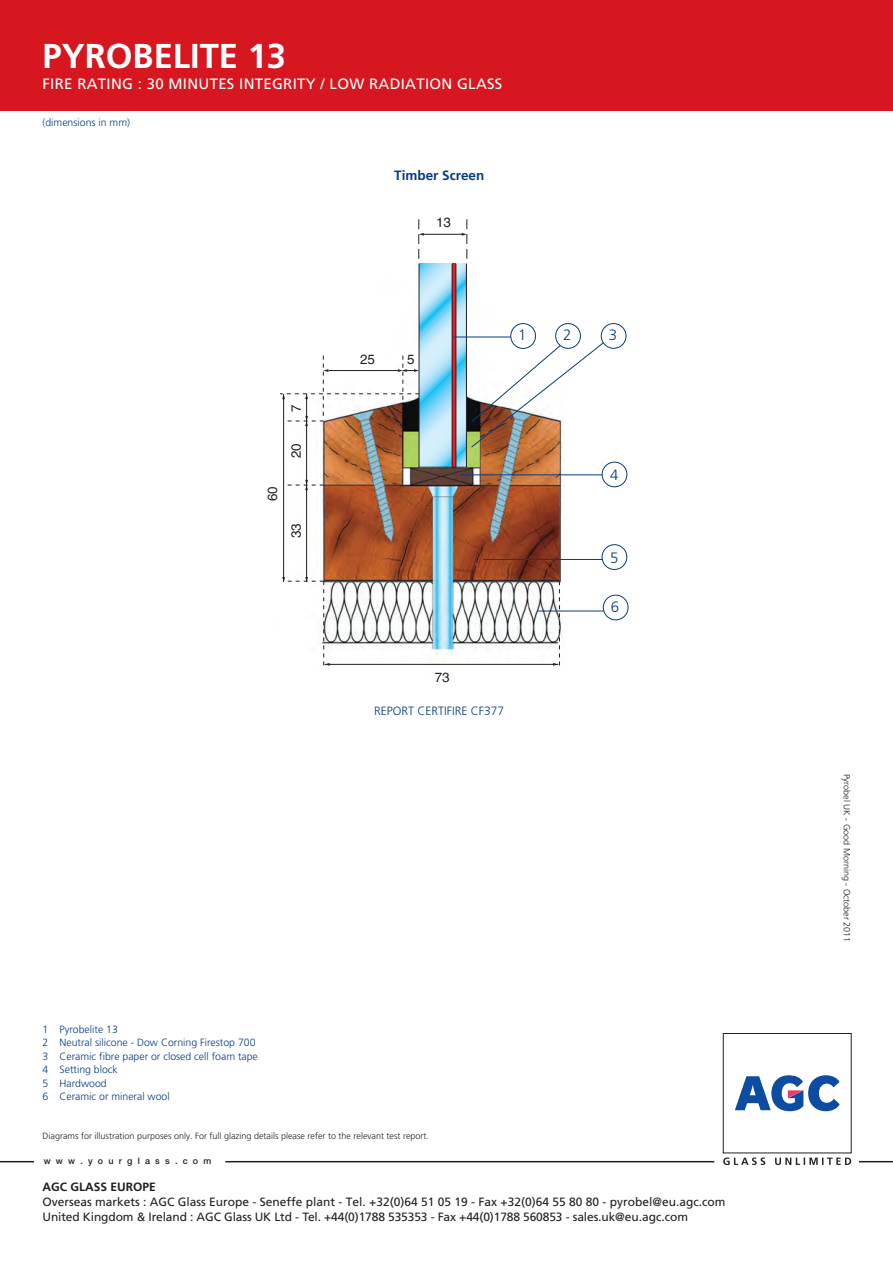
<style>
.page{position:relative;width:893px;height:1263px;background:#fff}
.page>*{position:absolute;margin:0;border:0;box-sizing:border-box;transform-origin:0 0}
.Normal_e{font:700 34.5px "Frutiger";color:#fff}
.Normal_e-2{font:15px "Frutiger";letter-spacing:.02em;color:#fff}
.Tableau_verso{font:300 15px "Frutiger";color:#083a82}
.Body{font:700 13.5px "Frutiger";color:#083a82}
.t1{font:13.35px "Helvetica";color:#231f20}
.Normal_e-3{font:12px "Frutiger";color:#231f20}
.Body-2{font:300 12px "Frutiger";color:#083a82}
.Normal_e-4{font:700 12px "Frutiger";color:#231f20}
.Tableau_verso-2{font:300 10.5px "Frutiger";color:#083a82}
.Body-3{font:300 10.5px "Frutiger";color:#083a82}
.Body-4{font:300 9px "Frutiger";color:#231f20}
.Normal_e-5{font:300 9px "Frutiger";color:#231f20}
.Normal_e-6{font:500 9px "Helvetica Neue";letter-spacing:.58em;color:#231f20}
</style>
<div class="page">
<div style="left:0;top:0;width:893px;height:111px;background:#d7171f"></div>
<img style="left:284px;top:264px;width:280px;height:400px">
<hr style="left:283px;top:394px;width:1px;height:188px;background:#231f20">
<hr style="left:306px;top:394px;width:1px;height:188px;background:#231f20">
<svg style="left:284px;top:480px;width:40px;height:10px"></svg>
<hr style="left:325px;top:664px;width:233px;height:1px;background:#231f20">
<svg style="left:553px;top:581px;width:7px;height:85px"></svg>
<svg style="left:282px;top:577px;width:48px;height:89px"></svg>
<svg style="left:280px;top:356px;width:139px;height:70px"></svg>
<hr style="left:424px;top:234px;width:39px;height:1px;background:#231f20">
<svg style="left:418px;top:219px;width:6px;height:45px"></svg>
<svg style="left:462px;top:219px;width:6px;height:40px"></svg>
<svg style="left:421px;top:265px;width:44px;height:201px"></svg>
<div style="left:419px;top:263px;width:48px;height:205px;border:1px solid #231f20"></div>
<div style="left:556px;top:324px;width:24px;height:24px;background:#fff;border-radius:50%"></div>
<div style="left:555px;top:323px;width:26px;height:26px;border:1px solid #083a82;border-radius:50%"></div>
<svg style="left:470px;top:341px;width:135px;height:107px"></svg>
<div style="left:601px;top:324px;width:25px;height:24px;background:#fff;border-radius:50%"></div>
<div style="left:601px;top:323px;width:25px;height:26px;border:1px solid #083a82;border-radius:50%"></div>
<hr style="left:453px;top:337px;width:58px;height:1px;background:#083a82">
<div style="left:511px;top:324px;width:24px;height:24px;background:#fff;border-radius:50%"></div>
<div style="left:510px;top:323px;width:26px;height:26px;border:1px solid #083a82;border-radius:50%"></div>
<hr style="left:461px;top:474px;width:141px;height:1px;background:#083a82">
<div style="left:602px;top:462px;width:25px;height:25px;border:1px solid #083a82;border-radius:50%"></div>
<hr style="left:538px;top:611px;width:68px;height:1px;background:#083a82">
<div style="left:603px;top:595px;width:25px;height:25px;background:#fff;border-radius:50%"></div>
<div style="left:603px;top:595px;width:25px;height:25px;border:1px solid #083a82;border-radius:50%"></div>
<hr style="left:483px;top:559px;width:121px;height:1px;background:#083a82">
<div style="left:602px;top:544px;width:25px;height:26px;border:1px solid #083a82;border-radius:50%"></div>
<hr style="left:225px;top:1161px;width:489px;height:1px;background:#231f20">
<div style="left:723px;top:1033px;width:129px;height:120px;border:1px solid #231f20"></div>
<svg style="left:735px;top:1075px;width:105px;height:36px"></svg>
<svg style="left:723px;top:1157px;width:128px;height:8px"></svg>
<hr style="left:859px;top:1161px;width:34px;height:1px;background:#231f20">
<hr style="left:0;top:1161px;width:34px;height:1px;background:#231f20">
<p class="Normal_e" style="left:43px;top:36px;width:245px">PYROBELITE 13</p>
<p class="Normal_e-2" style="left:43px;top:75px;width:461px">FIRE RATING : 30 MINUTES INTEGRITY / LOW RADIATION GLASS</p>
<p class="Body-3" style="left:43px;top:117px;width:89px">(dimensions in mm)</p>
<p class="Body" style="left:394px;top:167px;width:92px">Timber Screen</p>
<p class="t1" style="left:265px;top:501px;width:16px;rotate:-90deg">60</p>
<p class="t1" style="left:288px;top:412px;width:9px;rotate:-90deg">7</p>
<p class="t1" style="left:288px;top:458px;width:16px;rotate:-90deg">20</p>
<p class="t1" style="left:288px;top:538px;width:16px;rotate:-90deg">33</p>
<p class="t1" style="left:436px;top:215px;width:16px">13</p>
<p class="t1" style="left:360px;top:351px;width:16px">25</p>
<p class="t1" style="left:407px;top:351px;width:9px">5</p>
<p class="Tableau_verso" style="left:518px;top:326px;width:10px">1</p>
<p class="Tableau_verso" style="left:563px;top:326px;width:10px">2</p>
<p class="Tableau_verso" style="left:609px;top:326px;width:10px">3</p>
<p class="t1" style="left:435px;top:669px;width:16px">73</p>
<p class="Body-2" style="left:374px;top:704px;width:132px">REPORT CERTIFIRE CF377</p>
<p class="Tableau_verso" style="left:610px;top:466px;width:10px">4</p>
<p class="Tableau_verso" style="left:610px;top:550px;width:10px">5</p>
<p class="Tableau_verso" style="left:611px;top:598px;width:10px">6</p>
<p class="Tableau_verso-2" style="left:43px;top:1023px;width:77px">1 Pyrobelite 13</p>
<p class="Tableau_verso-2" style="left:43px;top:1037px;width:215px">2 Neutral silicone - Dow Corning Firestop 700</p>
<p class="Tableau_verso-2" style="left:43px;top:1050px;width:217px">3 Ceramic fibre paper or closed cell foam tape</p>
<p class="Tableau_verso-2" style="left:43px;top:1064px;width:77px">4 Setting block</p>
<p class="Tableau_verso-2" style="left:43px;top:1077px;width:66px">5 Hardwood</p>
<p class="Tableau_verso-2" style="left:43px;top:1091px;width:129px">6 Ceramic or mineral wool</p>
<p class="Body-4" style="left:43px;top:1131px;width:388px">Diagrams for illustration purposes only. For full glazing details please refer to the relevant test report.</p>
<p class="Normal_e-6" style="left:44px;top:1155px;width:169px">www.yourglass.com</p>
<p class="Normal_e-4" style="left:42px;top:1179px;width:115px">AGC GLASS EUROPE</p>
<p class="Normal_e-3" style="left:42px;top:1194px;width:684px">Overseas markets : AGC Glass Europe - Seneffe plant - Tel. +32(0)64 51 05 19 - Fax +32(0)64 55 80 80 - pyrobel@eu.agc.com</p>
<p class="Normal_e-3" style="left:42px;top:1209px;width:647px">United Kingdom &amp; Ireland : AGC Glass UK Ltd - Tel. +44(0)1788 535353 - Fax +44(0)1788 560853 - sales.uk@eu.agc.com</p>
<p class="Normal_e-5" style="left:852px;top:774px;width:170px;rotate:90deg">Pyrobel UK - Good Morning - October 2011</p>
</div>
